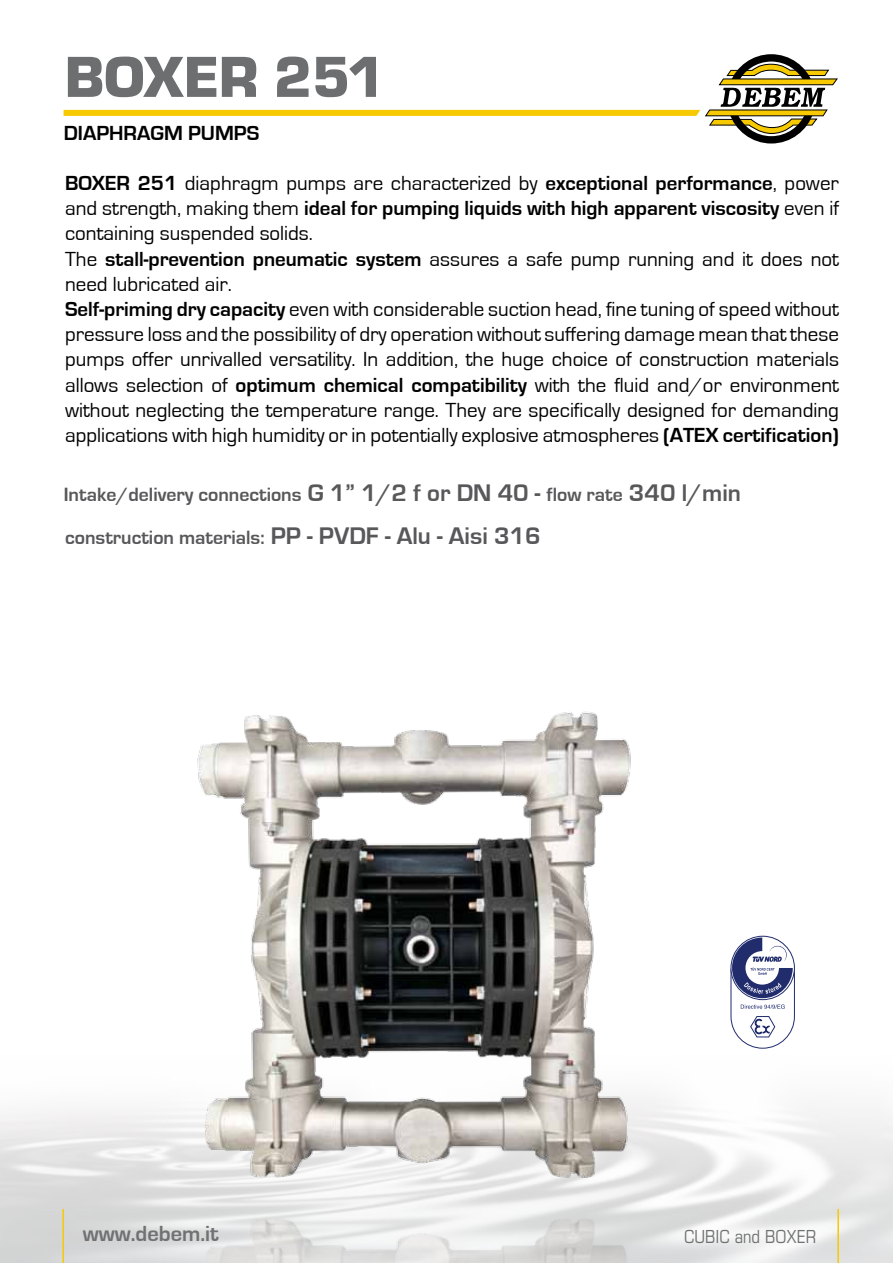
<style>
.page{position:relative;width:893px;height:1263px;background:#fff}
.page>*{position:absolute;margin:0;border:0;box-sizing:border-box;transform-origin:0 0}
.t1{font:60px "Eurostile T Blac";color:#6d6e70}
.t2{font:700 22.5px "Eurostile";color:#707172}
.t3{font:21px/25.2px "Eurostile";color:#000}
.t4{font:700 21px "Eurostile";color:#000}
.t5{font:700 19.8px "Eurostile";color:#58585a}
.t6{font:condensed 18px "Eurostile";color:#707172}
.s1{font-weight:700}
.s2{font-size:24.75px}
</style>
<div class="page">
<svg style="left:64px;top:54px;width:774px;height:90px"></svg>
<hr style="left:837px;top:1209px;width:2px;height:54px;background:#f7c900">
<hr style="left:63px;top:1209px;width:1px;height:54px;background:#f7c900">
<svg style="left:731px;top:937px;width:64px;height:111px"></svg>
<img style="left:152px;top:711px;width:524px;height:495px">
<img style="left:152px;top:1209px;width:524px;height:54px">
<h1 class="t1" style="left:65px;top:44px;width:322px">BOXER 251</h1>
<p class="t4" style="left:64px;top:122px;width:197px">DIAPHRAGM PUMPS</p>
<p class="t3" style="left:65px;top:171px;width:775px"><span class="s1">BOXER 251</span> diaphragm pumps are characterized by <span class="s1">exceptional performance</span>, power and strength, making them <span class="s1">ideal for pumping liquids with high apparent viscosity</span> even if containing suspended solids.<br>The <span class="s1">stall-prevention pneumatic system</span> assures a safe pump running and it does not need lubricated air.<br><span class="s1">Self-priming dry capacity</span> even with considerable suction head, fine tuning of speed without pressure loss and the possibility of dry operation without suffering damage mean that these pumps offer unrivalled versatility. In addition, the huge choice of construction materials allows selection of <span class="s1">optimum chemical compatibility</span> with the fluid and/or environment without neglecting the temperature range. They are specifically designed for demanding applications with high humidity or in potentially explosive atmospheres <span class="s1">(ATEX certification)</span></p>
<p class="t5" style="left:64px;top:484px;width:679px">Intake/delivery connections <span class="s2">G 1” 1/2 f or DN 40 -</span> flow rate <span class="s2">340 l/min</span></p>
<p class="t5" style="left:65px;top:527px;width:477px">construction materials: <span class="s2">PP - PVDF - Alu - Aisi 316</span></p>
<p class="t2" style="left:83px;top:1221px;width:137px">www.debem.it</p>
<p class="t6" style="left:684px;top:1226px;width:134px">CUBIC and BOXER</p>
</div>
